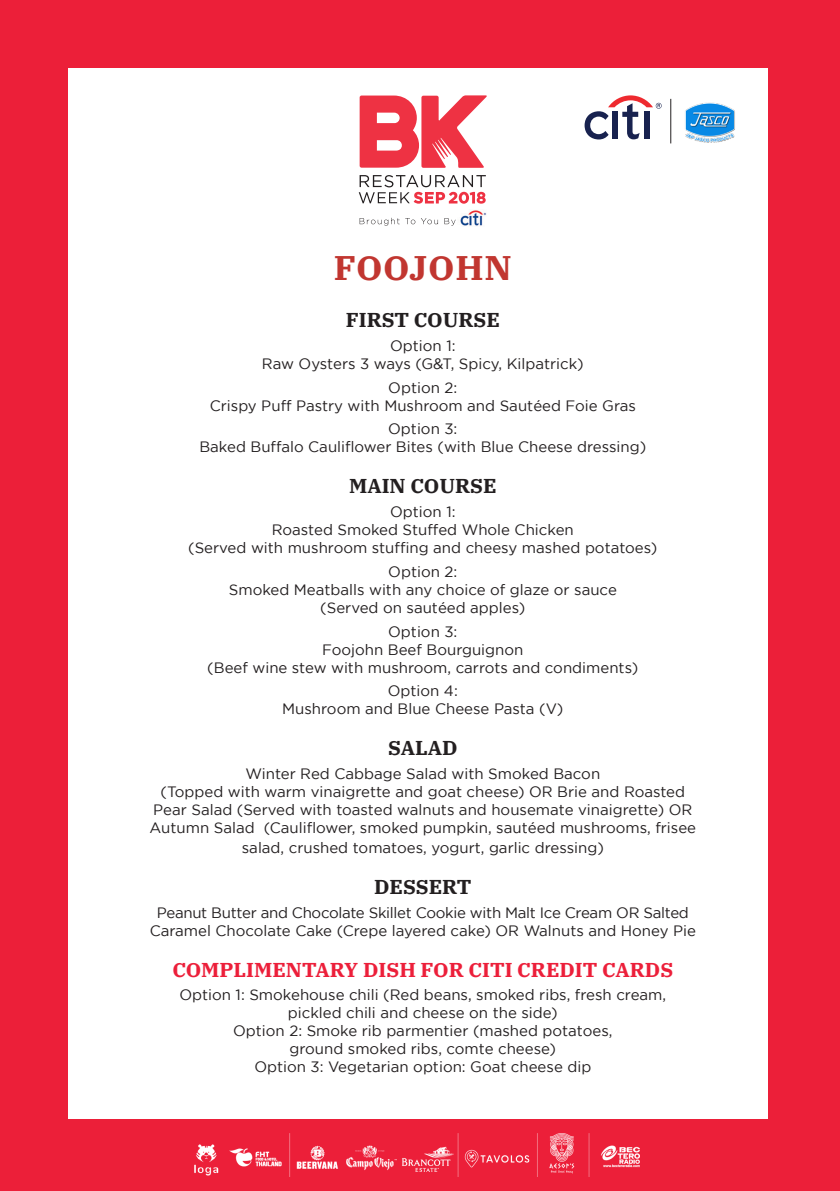
<style>
.page{position:relative;width:840px;height:1191px;background:#fff}
.page>*{position:absolute;margin:0;border:0;box-sizing:border-box;transform-origin:0 0}
.t1{font:700 34px "IBM Plex Serif";letter-spacing:.02em;color:#c13630}
.t2{font:700 20px "IBM Plex Serif";color:#ec1f3a}
.t3{font:700 20px "IBM Plex Serif";color:#231f20}
.t4{font:15px/18px "Gotham";color:#231f20;text-align:center}
.t5{font:15px/18px "Gotham";letter-spacing:-.02em;color:#231f20;text-align:center}
</style>
<div class="page">
<div style="left:0;top:0;width:839px;height:1191px;background:#ec1f39"></div>
<div style="left:68px;top:68px;width:699px;height:1051px;background:#fff"></div>
<img style="left:685px;top:102px;width:50px;height:41px">
<hr style="left:670px;top:99px;width:1px;height:44px;background:#231f20">
<svg style="left:584px;top:95px;width:77px;height:44px"></svg>
<svg style="left:359px;top:95px;width:127px;height:73px"></svg>
<svg style="left:358px;top:175px;width:127px;height:29px"></svg>
<img style="left:460px;top:210px;width:26px;height:16px">
<svg style="left:359px;top:218px;width:40px;height:8px"></svg>
<svg style="left:405px;top:218px;width:33px;height:6px"></svg>
<svg style="left:444px;top:218px;width:11px;height:8px"></svg>
<img style="left:194px;top:1133px;width:445px;height:43px">
<p class="t1" style="left:333px;top:241px;width:179px">FOOJOHN</p>
<p class="t3" style="left:345px;top:304px;width:156px">FIRST COURSE</p>
<p class="t4" style="left:262px;top:336px;width:323px">Option 1:<br>Raw Oysters 3 ways (G&amp;T, Spicy, Kilpatrick)</p>
<p class="t4" style="left:210px;top:378px;width:427px">Option 2:<br>Crispy Puff Pastry with Mushroom and Sautéed Foie Gras</p>
<p class="t4" style="left:199px;top:420px;width:448px">Option 3:<br>Baked Buffalo Cauliflower Bites (with Blue Cheese dressing)</p>
<p class="t3" style="left:349px;top:470px;width:149px">MAIN COURSE</p>
<p class="t4" style="left:188px;top:502px;width:470px">Option 1:<br>Roasted Smoked Stuffed Whole Chicken<br>(Served with mushroom stuffing and cheesy mashed potatoes)</p>
<p class="t4" style="left:229px;top:562px;width:389px">Option 2:<br>Smoked Meatballs with any choice of glaze or sauce (Served on sautéed apples)</p>
<p class="t4" style="left:207px;top:622px;width:432px">Option 3:<br>Foojohn Beef Bourguignon<br>(Beef wine stew with mushroom, carrots and condiments)</p>
<p class="t4" style="left:282px;top:681px;width:282px">Option 4:<br>Mushroom and Blue Cheese Pasta (V)</p>
<p class="t3" style="left:388px;top:732px;width:71px">SALAD</p>
<p class="t4" style="left:149px;top:764px;width:548px">Winter Red Cabbage Salad with Smoked Bacon<br>(Topped with warm vinaigrette and goat cheese) OR Brie and Roasted Pear Salad (Served with toasted walnuts and housemate vinaigrette) OR Autumn Salad (Cauliflower, smoked pumpkin, sautéed mushrooms, frisee</p>
<p class="t4" style="left:242px;top:838px;width:363px">salad, crushed tomatoes, yogurt, garlic dressing)</p>
<p class="t3" style="left:374px;top:871px;width:99px">DESSERT</p>
<p class="t5" style="left:150px;top:903px;width:547px">Peanut Butter and Chocolate Skillet Cookie with Malt Ice Cream OR Salted<br>Caramel Chocolate Cake (Crepe layered cake) OR Walnuts and Honey Pie</p>
<p class="t2" style="left:172px;top:953px;width:502px">COMPLIMENTARY DISH FOR CITI CREDIT CARDS</p>
<p class="t4" style="left:179px;top:985px;width:488px">Option 1: Smokehouse chili (Red beans, smoked ribs, fresh cream, pickled chili and cheese on the side)</p>
<p class="t4" style="left:233px;top:1021px;width:380px">Option 2: Smoke rib parmentier (mashed potatoes, ground smoked ribs, comte cheese)</p>
<p class="t4" style="left:254px;top:1057px;width:338px">Option 3: Vegetarian option: Goat cheese dip</p>
</div>
